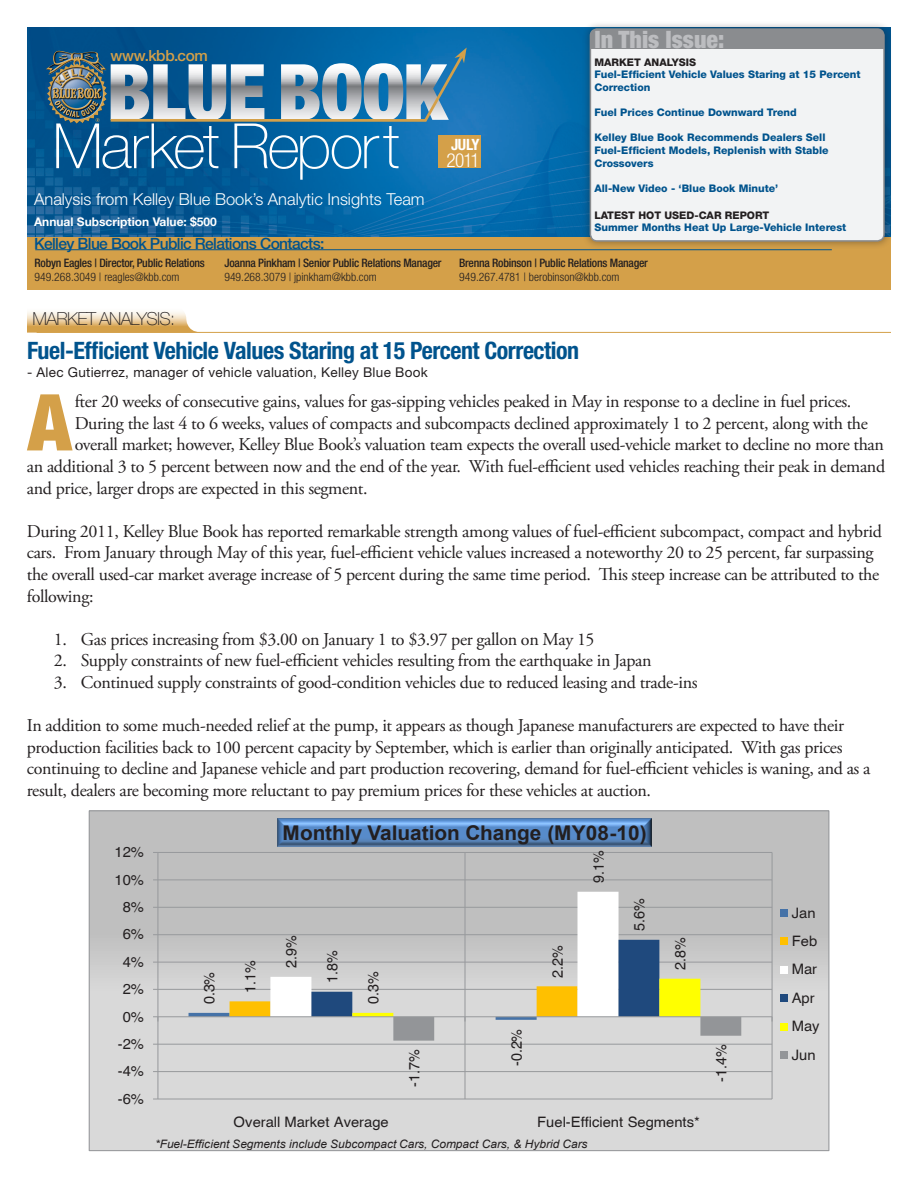
<style>
.page{position:relative;width:918px;height:1188px;background:#fff}
.page>*{position:absolute;margin:0;border:0;box-sizing:border-box;transform-origin:0 0}
.Body_Copy_with_Drop{font:900 condensed 78.45px "Helvetica Neue LT";color:#d4a049}
.t1{font:900 condensed 77.7px "Helvetica Neue LT";letter-spacing:-.02em;color:#fff}
.t2{font:100 62.55px "Helvetica Neue LT";letter-spacing:-.04em;color:#fff}
._1-2_Column_Headline{font:700 condensed 24px "Helvetica Neue LT";letter-spacing:-.02em;color:#00538d}
.t3{font:900 condensed 24px "Helvetica Neue LT";color:#bcbdc0}
.t4{font:700 20.25px "Arial";color:#231f20}
.t5{font:300 condensed 19.35px "Helvetica Neue LT";color:#fff}
.Body_Copy{font:18px/21.6px "Adobe Garamond Pro";letter-spacing:-.02em;color:#231f20}
.Body_Copy_with_Drop-2{font:18px "Adobe Garamond Pro";letter-spacing:-.02em;color:#231f20}
.t6{font:100 18px "Helvetica Neue LT";letter-spacing:-.04em;color:#231f20}
.t7{font:300 16.5px "Helvetica Neue LT";color:#fff}
.t8{font:500 15.6px "Helvetica Neue LT";letter-spacing:-.04em;color:#00538d}
.t9{font:700 condensed 15.6px "Helvetica Neue LT";color:#fff}
.t10{font:500 15.3px "Helvetica Neue LT";letter-spacing:-.02em;color:#d4a049}
.t11{font:14.85px "Helvetica";color:#231f20}
.t12{font:14.4px/28.5px "Helvetica";color:#231f20}
.Headline_Credit{font:13.5px "Helvetica Neue LT";letter-spacing:.02em;color:#231f20}
.t13{font:700 12px "Helvetica Neue LT";color:#fff}
.t14{font:500 condensed 11.7px "Helvetica Neue LT";letter-spacing:-.02em;color:#231f20}
.t15{font:300 condensed 11.7px "Helvetica Neue LT";color:#231f20}
.t16{font:italic 11.55px "Arial";color:#231f20}
.t17{font:800 10.5px/12.6px "Helvetica Neue LT";color:#00538d}
.t18{font:800 10.5px "Helvetica Neue LT";color:#231f20}
</style>
<div class="page">
<img style="left:27px;top:27px;width:555px;height:210px">
<div style="left:27px;top:237px;width:864px;height:53px;background:#d4a049"></div>
<div style="left:582px;top:20px;width:310px;height:229px;background:#231f20;opacity:.41"></div>
<div style="left:590px;top:29px;width:294px;height:212px;background:#f2f3f4;border-radius:7px"></div>
<div style="left:590px;top:29px;width:294px;height:19px;background:#8a8c8f"></div>
<div style="left:590px;top:28px;width:295px;height:214px;border:2px solid #8a8c8f;border-radius:7px"></div>
<hr style="left:35px;top:249px;width:797px;height:1px;background:#00538d">
<svg style="left:108px;top:48px;width:359px;height:75px;background:#0c639c"></svg>
<img style="left:46px;top:51px;width:61px;height:73px">
<svg style="left:96px;top:118px;width:4px;height:4px"></svg>
<div style="left:438px;top:135px;width:43px;height:33px;background:#d4a049"></div>
<svg style="left:27px;top:312px;width:173px;height:21px;background:#e7ca99"></svg>
<hr style="left:37px;top:332px;width:854px;height:1px;background:#d4a049">
<div style="left:89px;top:811px;width:740px;height:340px;background:linear-gradient(to bottom,#bababa,#e0e0e0)"></div>
<hr style="left:158px;top:1098px;width:614px;height:2px;background:#989a9d">
<hr style="left:158px;top:1071px;width:614px;height:1px;background:#989a9d">
<hr style="left:158px;top:1044px;width:614px;height:1px;background:#989a9d">
<hr style="left:158px;top:989px;width:614px;height:1px;background:#989a9d">
<hr style="left:158px;top:962px;width:614px;height:1px;background:#989a9d">
<hr style="left:158px;top:934px;width:614px;height:1px;background:#989a9d">
<hr style="left:158px;top:907px;width:614px;height:1px;background:#989a9d">
<hr style="left:158px;top:879px;width:614px;height:1px;background:#989a9d">
<hr style="left:158px;top:852px;width:614px;height:1px;background:#989a9d">
<hr style="left:464px;top:852px;width:2px;height:247px;background:#989a9d">
<hr style="left:772px;top:852px;width:1px;height:247px;background:#989a9d">
<hr style="left:189px;top:1013px;width:41px;height:4px;background:#4572a7">
<svg style="left:270px;top:892px;width:349px;height:48px;background:#c5c5c5"></svg>
<hr style="left:157px;top:852px;width:1px;height:247px;background:#989a9d">
<hr style="left:158px;top:1016px;width:614px;height:1px;background:#989a9d">
<svg style="left:153px;top:1016px;width:5px;height:6px"></svg>
<svg style="left:230px;top:940px;width:511px;height:101px;background:#c7c8bd"></svg>
<img style="left:277px;top:817px;width:375px;height:30px">
<div style="left:780px;top:909px;width:8px;height:8px;background:#4572a7"></div>
<div style="left:780px;top:937px;width:8px;height:8px;background:#ffc000"></div>
<div style="left:780px;top:966px;width:8px;height:8px;background:#fff"></div>
<div style="left:780px;top:994px;width:8px;height:8px;background:#1f497d"></div>
<div style="left:780px;top:1023px;width:8px;height:7px;background:#ff0"></div>
<div style="left:780px;top:1051px;width:8px;height:8px;background:#939598"></div>
<p class="t10" style="left:111px;top:47px;width:99px">www.kbb.com</p>
<p class="t1" style="left:107px;top:44px;width:341px">BLUE BOOK</p>
<p class="t2" style="left:52px;top:110px;width:349px">Market Report</p>
<p class="t9" style="left:451px;top:135px;width:30px">JULY</p>
<p class="t5" style="left:446px;top:149px;width:35px">2011</p>
<p class="t7" style="left:34px;top:189px;width:392px">Analysis from Kelley Blue Book’s Analytic Insights Team</p>
<p class="t13" style="left:34px;top:214px;width:184px">Annual Subscription Value: $500</p>
<p class="t8" style="left:34px;top:234px;width:292px">Kelley Blue Book Public Relations Contacts:</p>
<p class="t3" style="left:594px;top:24px;width:131px">In This Issue:</p>
<p class="t18" style="left:594px;top:56px;width:103px">MARKET ANALYSIS</p>
<p class="t17" style="left:594px;top:68px;width:268px">Fuel-Efficient Vehicle Values Staring at 15 Percent<br>Correction</p>
<p class="t17" style="left:594px;top:106px;width:204px">Fuel Prices Continue Downward Trend</p>
<p class="t17" style="left:594px;top:131px;width:233px">Kelley Blue Book Recommends Dealers Sell</p>
<p class="t17" style="left:594px;top:144px;width:236px">Fuel-Efficient Models, Replenish with Stable</p>
<p class="t17" style="left:594px;top:156px;width:61px">Crossovers</p>
<p class="t17" style="left:594px;top:182px;width:185px">All-New Video - ‘Blue Book Minute’</p>
<p class="t18" style="left:594px;top:209px;width:176px">LATEST HOT USED-CAR REPORT</p>
<p class="t17" style="left:594px;top:221px;width:253px">Summer Months Heat Up Large-Vehicle Interest</p>
<p class="t14" style="left:35px;top:256px;width:172px">Robyn Eagles | Director, Public Relations</p>
<p class="t15" style="left:35px;top:270px;width:146px">949.268.3049 | reagles@kbb.com</p>
<p class="t14" style="left:224px;top:256px;width:219px">Joanna Pinkham | Senior Public Relations Manager</p>
<p class="t15" style="left:224px;top:270px;width:154px">949.268.3079 | jpinkham@kbb.com</p>
<p class="t14" style="left:459px;top:256px;width:190px">Brenna Robinson | Public Relations Manager</p>
<p class="t15" style="left:459px;top:270px;width:162px">949.267.4781 | berobinson@kbb.com</p>
<p class="t6" style="left:33px;top:309px;width:144px">MARKET ANALYSIS:</p>
<p class="_1-2_Column_Headline" style="left:27px;top:336px;width:554px">Fuel-Efficient Vehicle Values Staring at 15 Percent Correction</p>
<p class="Headline_Credit" style="left:27px;top:364px;width:402px">- Alec Gutierrez, manager of vehicle valuation, Kelley Blue Book</p>
<p class="Body_Copy_with_Drop" style="left:28px;top:374px;width:45px">A</p>
<p class="Body_Copy_with_Drop-2" style="left:75px;top:391px;width:778px">fter 20 weeks of consecutive gains, values for gas-sipping vehicles peaked in May in response to a decline in fuel prices.</p>
<p class="Body_Copy_with_Drop-2" style="left:75px;top:412px;width:795px">During the last 4 to 6 weeks, values of compacts and subcompacts declined approximately 1 to 2 percent, along with the</p>
<p class="Body_Copy_with_Drop-2" style="left:75px;top:434px;width:811px">overall market; however, Kelley Blue Book’s valuation team expects the overall used-vehicle market to decline no more than</p>
<p class="Body_Copy_with_Drop-2" style="left:27px;top:456px;width:860px">an additional 3 to 5 percent between now and the end of the year. With fuel-efficient used vehicles reaching their peak in demand</p>
<p class="Body_Copy_with_Drop-2" style="left:27px;top:477px;width:342px">and price, larger drops are expected in this segment.</p>
<p class="Body_Copy" style="left:27px;top:521px;width:857px">During 2011, Kelley Blue Book has reported remarkable strength among values of fuel-efficient subcompact, compact and hybrid cars. From January through May of this year, fuel-efficient vehicle values increased a noteworthy 20 to 25 percent, far surpassing the overall used-car market average increase of 5 percent during the same time period. This steep increase can be attributed to the following:</p>
<p class="Body_Copy" style="left:54px;top:629px;width:542px">1. Gas prices increasing from $3.00 on January 1 to $3.97 per gallon on May 15</p>
<p class="Body_Copy" style="left:54px;top:651px;width:599px">2. Supply constraints of new fuel-efficient vehicles resulting from the earthquake in Japan</p>
<p class="Body_Copy" style="left:54px;top:672px;width:645px">3. Continued supply constraints of good-condition vehicles due to reduced leasing and trade-ins</p>
<p class="Body_Copy" style="left:27px;top:715px;width:845px">In addition to some much-needed relief at the pump, it appears as though Japanese manufacturers are expected to have their production facilities back to 100 percent capacity by September, which is earlier than originally anticipated. With gas prices continuing to decline and Japanese vehicle and part production recovering, demand for fuel-efficient vehicles is waning, and as a result, dealers are becoming more reluctant to pay premium prices for these vehicles at auction.</p>
<p class="t12" style="left:115px;top:838px;width:31px">12%</p>
<p class="t12" style="left:115px;top:865px;width:31px">10%</p>
<p class="t12" style="left:123px;top:892px;width:23px">8%</p>
<p class="t12" style="left:123px;top:920px;width:23px">6%</p>
<p class="t12" style="left:123px;top:947px;width:23px">4%</p>
<p class="t12" style="left:123px;top:975px;width:23px">2%</p>
<p class="t12" style="left:123px;top:1002px;width:23px">0%</p>
<p class="t12" style="left:118px;top:1029px;width:28px">-2%</p>
<p class="t12" style="left:118px;top:1057px;width:28px">-4%</p>
<p class="t12" style="left:118px;top:1084px;width:28px">-6%</p>
<p class="t4" style="left:282px;top:819px;width:366px">Monthly Valuation Change (MY08-10)</p>
<p class="t11" style="left:200px;top:1004px;width:34px;rotate:-90deg">0.3%</p>
<p class="t11" style="left:241px;top:993px;width:34px;rotate:-90deg">1.1%</p>
<p class="t11" style="left:282px;top:968px;width:34px;rotate:-90deg">2.9%</p>
<p class="t11" style="left:323px;top:983px;width:34px;rotate:-90deg">1.8%</p>
<p class="t11" style="left:364px;top:1004px;width:34px;rotate:-90deg">0.3%</p>
<p class="t11" style="left:548px;top:978px;width:34px;rotate:-90deg">2.2%</p>
<p class="t11" style="left:589px;top:883px;width:34px;rotate:-90deg">9.1%</p>
<p class="t11" style="left:630px;top:931px;width:34px;rotate:-90deg">5.6%</p>
<p class="t11" style="left:671px;top:970px;width:34px;rotate:-90deg">2.8%</p>
<p class="t11" style="left:507px;top:1066px;width:39px;rotate:-90deg">-0.2%</p>
<p class="t11" style="left:405px;top:1087px;width:39px;rotate:-90deg">-1.7%</p>
<p class="t11" style="left:712px;top:1082px;width:39px;rotate:-90deg">-1.4%</p>
<p class="t12" style="left:234px;top:1107px;width:157px">Overall Market Average</p>
<p class="t12" style="left:537px;top:1107px;width:164px">Fuel-Efficient Segments*</p>
<p class="t16" style="left:155px;top:1137px;width:434px">*Fuel-Efficient Segments include Subcompact Cars, Compact Cars, &amp; Hybrid Cars</p>
<p class="t12" style="left:792px;top:898px;width:29px">Jan<br>Feb<br>Mar<br>Apr<br>May<br>Jun</p>
</div>
